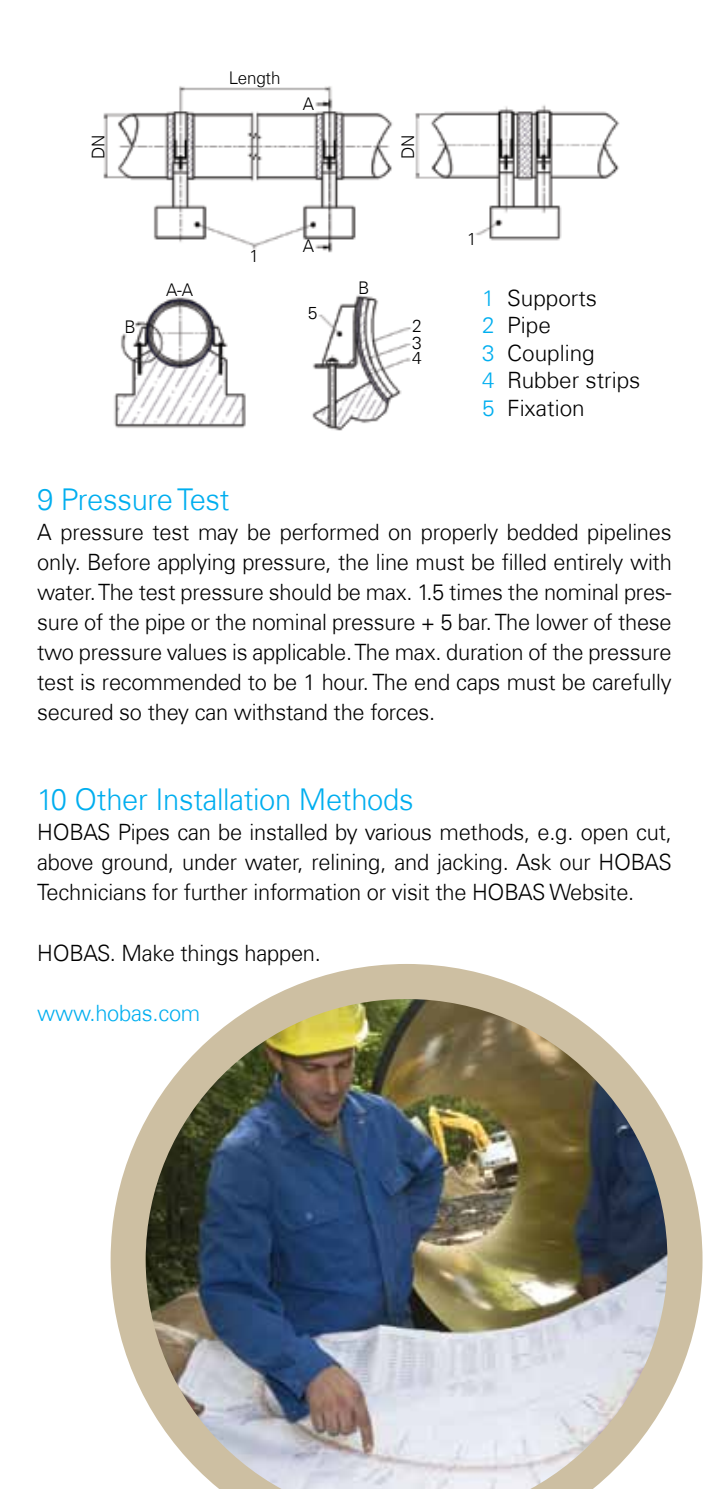
<style>
.page{position:relative;width:709px;height:1489px;background:#fff}
.page>*{position:absolute;margin:0;border:0;box-sizing:border-box;transform-origin:0 0}
.t1{font:300 30px "Univers Com 45";letter-spacing:-.01em;color:#00aeef}
.t2{font:300 22.5px/30px "Univers Com 45";letter-spacing:-.01em;color:#000;text-align:justify}
.t3{font:300 22.5px "Univers Com 45";letter-spacing:-.01em;color:#00aeef}
.t4{font:300 17.5px/17.2px "Univers Com 45";letter-spacing:-.01em;color:#000}
.s1{color:#00aeef}
</style>
<div class="page">
<img style="left:111px;top:964px;width:591px;height:524px">
<img style="left:103px;top:86px;width:290px;height:167px">
<img style="left:114px;top:297px;width:132px;height:131px">
<img style="left:312px;top:295px;width:99px;height:136px">
<img style="left:415px;top:105px;width:205px;height:136px">
<p class="t4" style="left:90px;top:159px;width:26px;rotate:-90deg">DN</p>
<p class="t4" style="left:125px;top:318px;width:13px">B</p>
<p class="t4" style="left:166px;top:281px;width:29px">A-A</p>
<p class="t4" style="left:229px;top:69px;width:53px">Length</p>
<p class="t4" style="left:303px;top:95px;width:13px">A</p>
<p class="t4" style="left:249px;top:247px;width:11px">1</p>
<p class="t4" style="left:303px;top:237px;width:13px">A</p>
<p class="t4" style="left:308px;top:304px;width:11px">5</p>
<p class="t4" style="left:399px;top:159px;width:26px;rotate:-90deg">DN</p>
<p class="t4" style="left:358px;top:279px;width:13px">B</p>
<p class="t4" style="left:412px;top:317px;width:11px">2<br>3</p>
<p class="t4" style="left:412px;top:349px;width:11px">4</p>
<p class="t4" style="left:467px;top:230px;width:11px">1</p>
<p class="t2" style="left:482px;top:284px;width:160px;line-height:27.5px;text-align:left"><span class="s1">1</span> Supports<br><span class="s1">2</span> Pipe<br><span class="s1">3</span> Coupling<br><span class="s1">4</span> Rubber strips<br><span class="s1">5</span> Fixation</p>
<h1 class="t1" style="left:37px;top:481px;width:194px">9 Pressure Test</h1>
<p class="t2" style="left:37px;top:517px;width:636px">A pressure test may be performed on properly bedded pipelines only. Before applying pressure, the line must be filled entirely with water. The test pressure should be max. 1.5 times the nominal pres&shy;sure of the pipe or the nominal pressure + 5 bar. The lower of these two pressure values is applicable. The max. duration of the pressure test is recommended to be 1 hour. The end caps must be carefully secured so they can withstand the forces.</p>
<h1 class="t1" style="left:37px;top:781px;width:378px">10 Other Installation Methods</h1>
<p class="t2" style="left:37px;top:817px;width:636px">HOBAS Pipes can be installed by various methods, e.g. open cut, above ground, under water, relining, and jacking. Ask our HOBAS Technicians for further information or visit the HOBAS Website.</p>
<p class="t2" style="left:37px;top:937px;width:285px">HOBAS. Make things happen.</p>
<p class="t3" style="left:37px;top:998px;width:165px">www.hobas.com</p>
</div>
